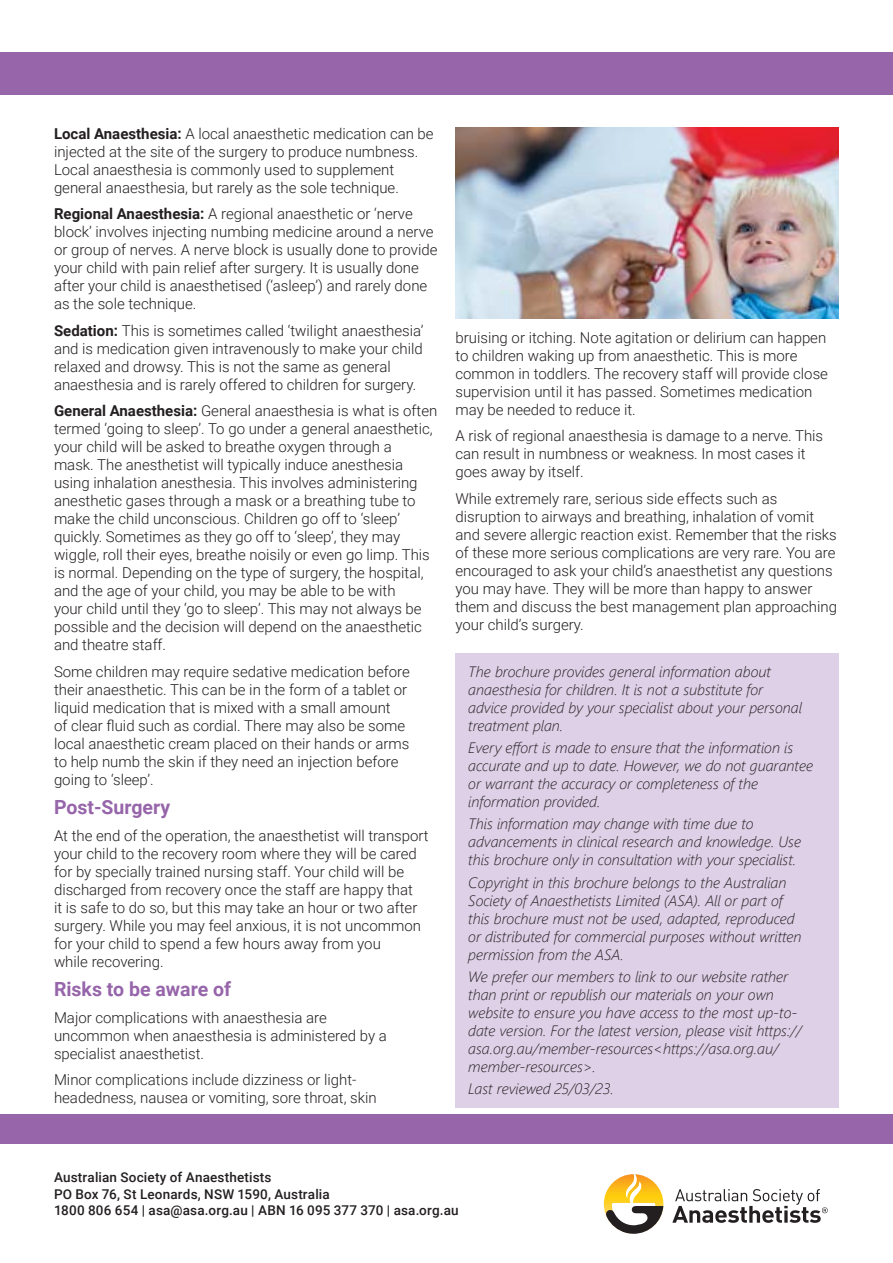
<style>
.page{position:relative;width:893px;height:1263px;background:#fff}
.page>*{position:absolute;margin:0;border:0;box-sizing:border-box;transform-origin:0 0}
.Subheading{font:700 19.5px "Roboto";color:#9665aa}
.Body{font:300 15px/18px "Roboto";color:#231f20}
.Disclaimer{font:italic 300 15px/18px "Segoe UI";color:#231f20}
._1_heading{font:500 13.5px "Roboto";letter-spacing:.01em;color:#231f20}
.s1{font-weight:700}
</style>
<div class="page">
<div style="left:0;top:53px;width:893px;height:42px;background:#9665aa"></div>
<img style="left:455px;top:128px;width:384px;height:191px">
<div style="left:0;top:1114px;width:893px;height:30px;background:#9665aa"></div>
<svg style="left:604px;top:1174px;width:224px;height:59px"></svg>
<div style="left:455px;top:653px;width:384px;height:454px;background:#ddd0e7"></div>
<p class="Body" style="left:54px;top:124px;width:381px"><span class="s1">Local Anaesthesia:</span> A local anaesthetic medication can be injected at the site of the surgery to produce numbness.<br>Local anaesthesia is commonly used to supplement general anaesthesia, but rarely as the sole technique.</p>
<p class="Body" style="left:54px;top:204px;width:385px"><span class="s1">Regional Anaesthesia:</span> A regional anaesthetic or ‘nerve block’ involves injecting numbing medicine around a nerve or group of nerves. A nerve block is usually done to provide your child with pain relief after surgery. It is usually done after your child is anaesthetised (‘asleep’) and rarely done as the sole technique.</p>
<p class="Body" style="left:54px;top:321px;width:371px"><span class="s1">Sedation:</span> This is sometimes called ‘twilight anaesthesia’ and is medication given intravenously to make your child relaxed and drowsy. This is not the same as general anaesthesia and is rarely offered to children for surgery.</p>
<p class="Body" style="left:54px;top:401px;width:385px"><span class="s1">General Anaesthesia:</span> General anaesthesia is what is often termed ‘going to sleep’. To go under a general anaesthetic, your child will be asked to breathe oxygen through a<br>mask. The anesthetist will typically induce anesthesia using inhalation anesthesia. This involves administering anesthetic gases through a mask or a breathing tube to make the child unconscious. Children go off to ‘sleep’ quickly. Sometimes as they go off to ‘sleep’, they may wiggle, roll their eyes, breathe noisily or even go limp. This is normal. Depending on the type of surgery, the hospital, and the age of your child, you may be able to be with<br>your child until they ‘go to sleep’. This may not always be possible and the decision will depend on the anaesthetic and theatre staff.</p>
<p class="Body" style="left:54px;top:662px;width:357px">Some children may require sedative medication before their anaesthetic. This can be in the form of a tablet or liquid medication that is mixed with a small amount<br>of clear fluid such as cordial. There may also be some local anaesthetic cream placed on their hands or arms to help numb the skin if they need an injection before going to ‘sleep’.</p>
<p class="Subheading" style="left:54px;top:794px;width:118px">Post-Surgery</p>
<p class="Body" style="left:54px;top:826px;width:376px">At the end of the operation, the anaesthetist will transport your child to the recovery room where they will be cared for by specially trained nursing staff. Your child will be discharged from recovery once the staff are happy that<br>it is safe to do so, but this may take an hour or two after surgery. While you may feel anxious, it is not uncommon for your child to spend a few hours away from you<br>while recovering.</p>
<p class="Subheading" style="left:54px;top:976px;width:179px">Risks to be aware of</p>
<p class="Body" style="left:54px;top:1008px;width:334px">Major complications with anaesthesia are uncommon when anaesthesia is administered by a specialist anaesthetist.</p>
<p class="Body" style="left:54px;top:1070px;width:324px">Minor complications include dizziness or light&shy;headedness, nausea or vomiting, sore throat, skin</p>
<p class="Body" style="left:455px;top:328px;width:374px">bruising or itching. Note agitation or delirium can happen to children waking up from anaesthetic. This is more common in toddlers. The recovery staff will provide close supervision until it has passed. Sometimes medication may be needed to reduce it.</p>
<p class="Body" style="left:455px;top:427px;width:369px">A risk of regional anaesthesia is damage to a nerve. This can result in numbness or weakness. In most cases it goes away by itself.</p>
<p class="Body" style="left:455px;top:489px;width:383px">While extremely rare, serious side effects such as disruption to airways and breathing, inhalation of vomit and severe allergic reaction exist. Remember that the risks of these more serious complications are very rare. You are encouraged to ask your child’s anaesthetist any questions you may have. They will be more than happy to answer them and discuss the best management plan approaching your child’s surgery.</p>
<p class="Disclaimer" style="left:468px;top:660px;width:335px">The brochure provides general information about anaesthesia for children. It is not a substitute for advice provided by your specialist about your personal treatment plan.</p>
<p class="Disclaimer" style="left:468px;top:736px;width:346px">Every effort is made to ensure that the information is accurate and up to date. However, we do not guarantee or warrant the accuracy or completeness of the information provided.</p>
<p class="Disclaimer" style="left:468px;top:812px;width:334px">This information may change with time due to advancements in clinical research and knowledge. Use this brochure only in consultation with your specialist.</p>
<p class="Disclaimer" style="left:468px;top:871px;width:335px">Copyright in this brochure belongs to the Australian Society of Anaesthetists Limited (ASA). All or part of this brochure must not be used, adapted, reproduced or distributed for commercial purposes without written permission from the ASA.</p>
<p class="Disclaimer" style="left:468px;top:965px;width:335px">We prefer our members to link to our website rather than print or republish our materials on your own website to ensure you have access to the most up-to&shy;date version. For the latest version, please visit https:// asa.org.au/member-resources&lt;https://asa.org.au/ member-resources&gt;.</p>
<p class="Disclaimer" style="left:468px;top:1077px;width:147px">Last reviewed 25/03/23.</p>
<p class="_1_heading" style="left:54px;top:1168px;width:219px">Australian Society of Anaesthetists</p>
<p class="_1_heading" style="left:54px;top:1184px;width:277px">PO Box 76, St Leonards, NSW 1590, Australia</p>
<p class="_1_heading" style="left:54px;top:1201px;width:406px">1800 806 654 | asa@asa.org.au | ABN 16 095 377 370 | asa.org.au</p>
</div>
